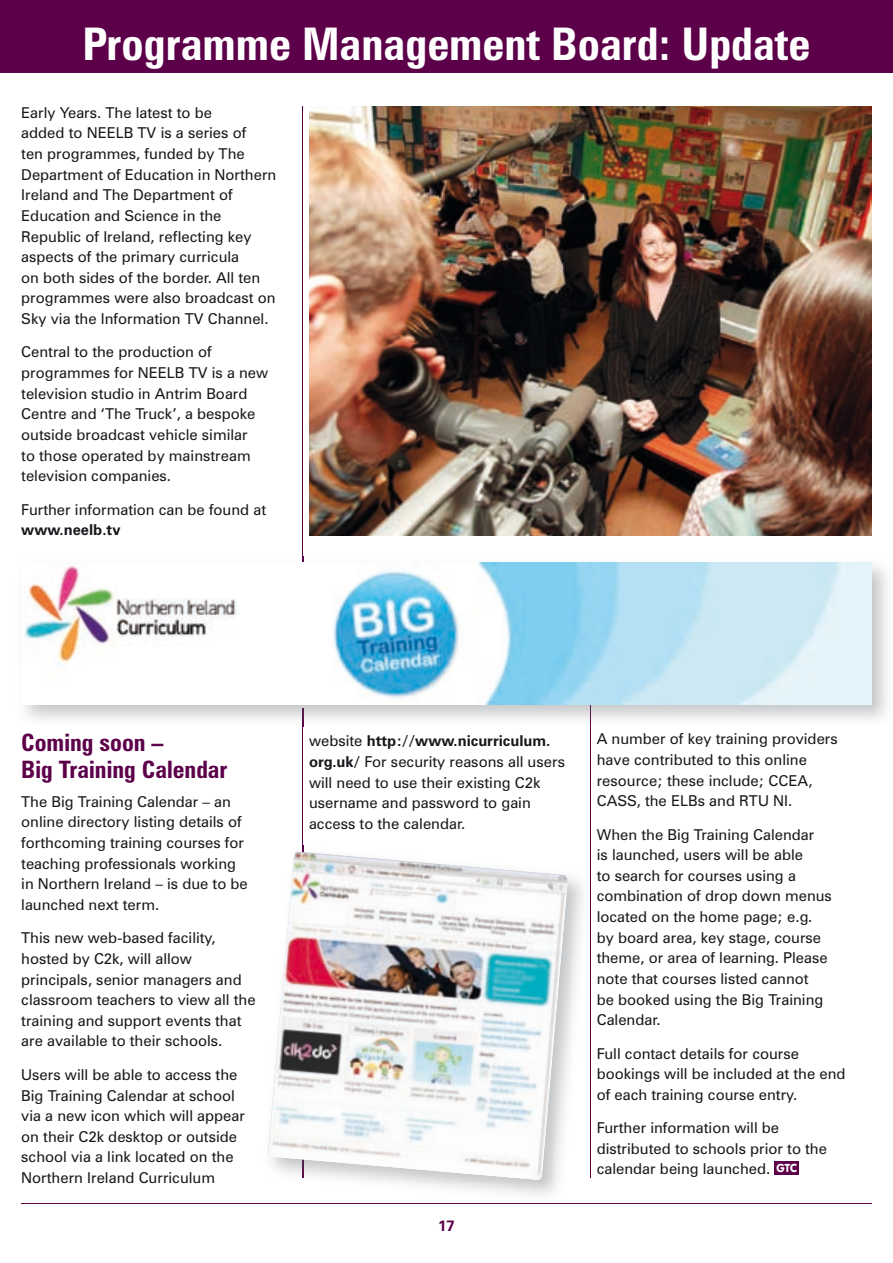
<style>
.page{position:relative;width:893px;height:1263px;background:#fff}
.page>*{position:absolute;margin:0;border:0;box-sizing:border-box;transform-origin:0 0}
.t1{font:700 condensed 45px "Zurich BT";color:#fff}
.t2{font:700 condensed 24px/27px "Zurich BT";color:#5d004a}
.t3{font:15px/20.7px "Zurich BT";color:#1a171c}
.t4{font:700 15px "Zurich BT";color:#1a171c}
.t5{font:700 15px "Zurich BT";color:#5d004a}
.s1{font-weight:700}
</style>
<div class="page">
<div style="left:0;top:0;width:893px;height:72px;background:#5d004a"></div>
<hr style="left:21px;top:1203px;width:851px;height:1px;background:#5d004a">
<hr style="left:302px;top:709px;width:1px;height:469px;background:#5d004a">
<hr style="left:302px;top:106px;width:1px;height:501px;background:#5d004a">
<hr style="left:590px;top:702px;width:1px;height:476px;background:#5d004a">
<img style="left:24px;top:556px;width:863px;height:170px">
<svg style="left:302px;top:709px;width:1px;height:17px"></svg>
<svg style="left:590px;top:704px;width:1px;height:22px"></svg>
<img style="left:24px;top:562px;width:848px;height:142px">
<div style="left:774px;top:1161px;width:25px;height:13px;background:#5d004a"></div>
<img style="left:303px;top:845px;width:280px;height:350px">
<img style="left:268px;top:852px;width:300px;height:328px">
<img style="left:309px;top:106px;width:563px;height:430px">
<h1 class="t1" style="left:82px;top:16px;width:729px">Programme Management Board: Update</h1>
<p class="t3" style="left:21px;top:102px;width:257px">Early Years. The latest to be<br>added to NEELB TV is a series of<br>ten programmes, funded by The<br>Department of Education in Northern<br>Ireland and The Department of<br>Education and Science in the<br>Republic of Ireland, reflecting key aspects of the primary curricula<br>on both sides of the border. All ten programmes were also broadcast on<br>Sky via the Information TV Channel.</p>
<p class="t3" style="left:21px;top:342px;width:249px">Central to the production of programmes for NEELB TV is a new television studio in Antrim Board<br>Centre and ‘The Truck’, a bespoke outside broadcast vehicle similar<br>to those operated by mainstream television companies.</p>
<p class="t3" style="left:21px;top:499px;width:246px">Further information can be found at</p>
<p class="t4" style="left:21px;top:521px;width:101px">www.neelb.tv</p>
<h2 class="t2" style="left:21px;top:728px;width:208px">Coming soon –<br>Big Training Calendar</h2>
<p class="t3" style="left:21px;top:791px;width:228px">The Big Training Calendar – an online directory listing details of forthcoming training courses for teaching professionals working in Northern Ireland – is due to be launched next term.</p>
<p class="t3" style="left:21px;top:927px;width:236px">This new web-based facility, hosted by C2k, will allow principals, senior managers and classroom teachers to view all the training and support events that are available to their schools.</p>
<p class="t3" style="left:21px;top:1064px;width:225px">Users will be able to access the<br>Big Training Calendar at school via a new icon which will appear on their C2k desktop or outside school via a link located on the<br>Northern Ireland Curriculum</p>
<p class="t3" style="left:309px;top:730px;width:258px">website <span class="s1">http://www.nicurriculum. org.uk/</span> For security reasons all users will need to use their existing C2k username and password to gain access to the calendar.</p>
<p class="t5" style="left:438px;top:1216px;width:18px">17</p>
<p class="t3" style="left:597px;top:728px;width:243px">A number of key training providers have contributed to this online resource; these include; CCEA,<br>CASS, the ELBs and RTU NI.</p>
<p class="t3" style="left:597px;top:824px;width:237px">When the Big Training Calendar<br>is launched, users will be able<br>to search for courses using a combination of drop down menus located on the home page; e.g. by board area, key stage, course theme, or area of learning. Please note that courses listed cannot<br>be booked using the Big Training<br>Calendar.</p>
<p class="t3" style="left:597px;top:1043px;width:250px">Full contact details for course bookings will be included at the end of each training course entry.</p>
<p class="t3" style="left:597px;top:1117px;width:232px">Further information will be distributed to schools prior to the calendar being launched. <sup>GTC</sup></p>
</div>
